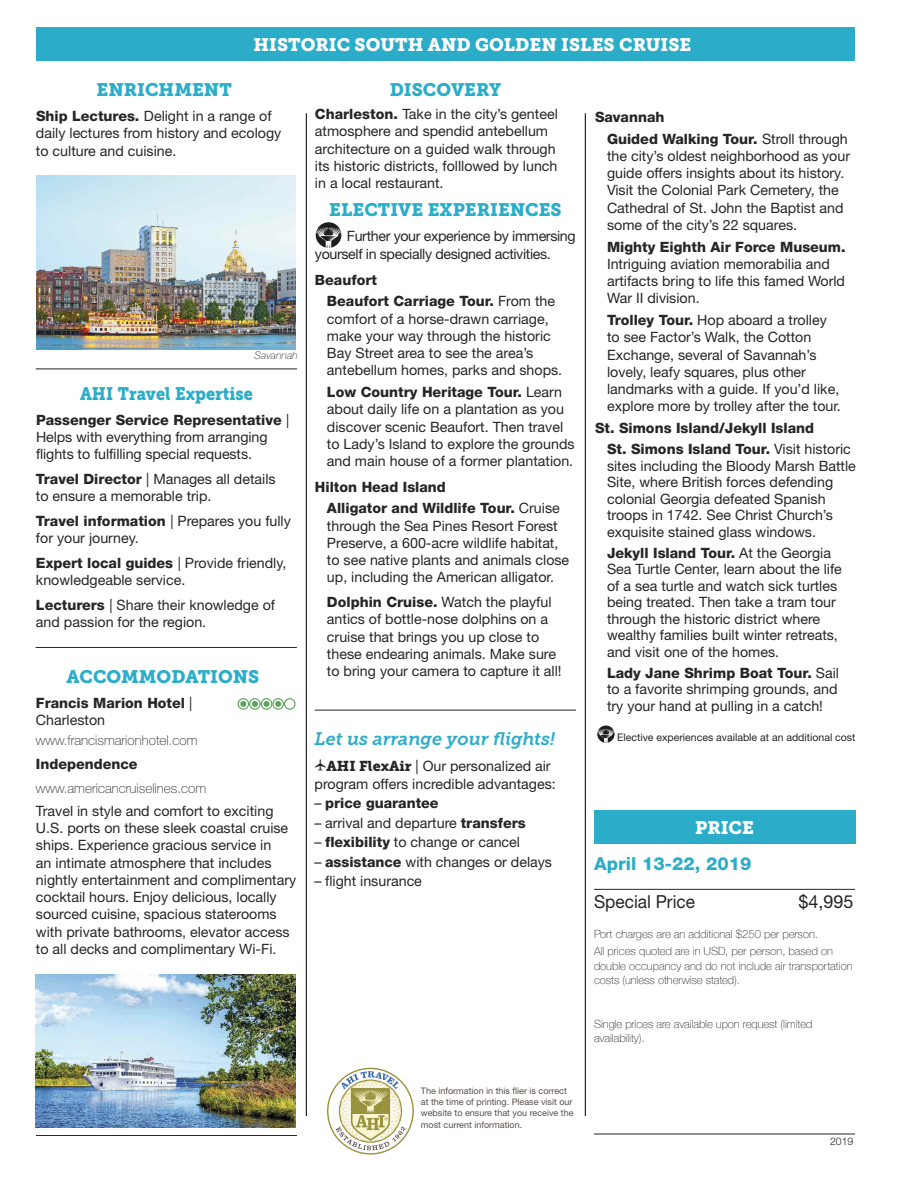
<style>
.page{position:relative;width:918px;height:1188px;background:#fff}
.page>*{position:absolute;margin:0;border:0;box-sizing:border-box;transform-origin:0 0}
.t1{font:18px "Museo Slab 900";color:#2badc9}
.t2{font:18px "Museo Slab 900";color:#fff}
.t3{font:italic 18px "Museo Slab 700";color:#2badc9}
.t4{font:18px "Museo Slab 900";color:#2badc9;scale:.9 1}
.t5{font:800 18px "Helvetica Neue LT Pro";color:#2badc9}
.t6{font:18px "Helvetica Neue LT Pro";color:#272526;scale:.96 1}
.t7{font:18px "Helvetica Neue LT Pro";color:#272526}
.t8{font:14.25px/17.2px "Helvetica Neue LT Pro";color:#272526}
.t9{font:800 14.25px/21.8px "Helvetica Neue LT Pro";color:#272526}
.t10{font:14.25px/18px "Helvetica Neue LT Pro";letter-spacing:-.025em;color:#272526}
.t11{font:100 13.5px "Helvetica Neue LT Pro";color:#272526}
.t12{font:100 11.25px/14.2px "Helvetica Neue";color:#272526}
.t13{font:10.5px "Helvetica Neue LT Pro";color:#272526}
.t14{font:italic 100 10.5px "Helvetica Neue LT Pro";color:#272526}
.t15{font:300 10.5px "Helvetica Neue LT Pro";color:#272526}
.t16{font:9px/11.2px "Helvetica Neue LT Pro";color:#594e48}
.s1{font-weight:800}
.s2{font-weight:400}
.s3{font-family:"Pictograph One";font-size:16.5px}
.s4{font-family:"Museo Slab 900"}
</style>
<div class="page">
<hr style="left:36px;top:1135px;width:261px;height:1px;background:#272526">
<svg style="left:316px;top:222px;width:25px;height:26px"></svg>
<hr style="left:594px;top:1134px;width:261px;height:1px;background:#272526">
<div style="left:36px;top:27px;width:819px;height:34px;background:#2badc9"></div>
<hr style="left:36px;top:369px;width:261px;height:1px;background:#272526">
<hr style="left:36px;top:647px;width:261px;height:1px;background:#272526">
<svg style="left:327px;top:1068px;width:87px;height:87px"></svg>
<hr style="left:306px;top:113px;width:1px;height:1003px;background:#272526">
<hr style="left:585px;top:113px;width:1px;height:1003px;background:#272526">
<svg style="left:597px;top:726px;width:18px;height:17px"></svg>
<img style="left:36px;top:176px;width:260px;height:173px">
<img style="left:36px;top:974px;width:260px;height:153px">
<svg style="left:238px;top:698px;width:58px;height:12px"></svg>
<hr style="left:315px;top:710px;width:261px;height:1px;background:#272526">
<hr style="left:594px;top:889px;width:261px;height:1px;background:#272526">
<div style="left:594px;top:810px;width:261px;height:34px;background:#2badc9"></div>
<p class="t2" style="left:254px;top:34px;width:439px">HISTORIC SOUTH AND GOLDEN ISLES CRUISE</p>
<p class="t1" style="left:97px;top:80px;width:137px">ENRICHMENT</p>
<p class="t8" style="left:36px;top:107px;width:247px"><span class="s1">Ship Lectures.</span> Delight in a range of daily lectures from history and ecology to culture and cuisine.</p>
<p class="t14" style="left:255px;top:349px;width:45px">Savannah</p>
<p class="t4" style="left:80px;top:383px;width:194px">AHI Travel Expertise</p>
<p class="t8" style="left:36px;top:411px;width:255px"><span class="s1">Passenger Service Representative</span> |<br>Helps with everything from arranging flights to fulfilling special requests.</p>
<p class="t8" style="left:36px;top:470px;width:241px"><span class="s1">Travel Director</span> | Manages all details to ensure a memorable trip.</p>
<p class="t8" style="left:36px;top:512px;width:256px"><span class="s1">Travel information</span> | Prepares you fully for your journey.</p>
<p class="t8" style="left:36px;top:554px;width:252px"><span class="s1">Expert local guides</span> | Provide friendly, knowledgeable service.</p>
<p class="t8" style="left:36px;top:596px;width:241px"><span class="s1">Lecturers</span> | Share their knowledge of and passion for the region.</p>
<p class="t1" style="left:67px;top:666px;width:194px">ACCOMMODATIONS</p>
<p class="t9" style="left:36px;top:694px;width:158px;line-height:17.2px">Francis Marion Hotel <span class="s2">|<br>Charleston</span></p>
<p class="t11" style="left:36px;top:732px;width:163px">www.francismarionhotel.com</p>
<p class="t9" style="left:36px;top:753px;width:103px">Independence</p>
<p class="t11" style="left:36px;top:780px;width:172px">www.americancruiselines.com</p>
<p class="t8" style="left:36px;top:802px;width:262px">Travel in style and comfort to exciting U.S. ports on these sleek coastal cruise ships. Experience gracious service in<br>an intimate atmosphere that includes nightly entertainment and complimentary cocktail hours. Enjoy delicious, locally sourced cuisine, spacious staterooms with private bathrooms, elevator access to all decks and complimentary Wi-Fi.</p>
<p class="t1" style="left:390px;top:80px;width:113px">DISCOVERY</p>
<p class="t8" style="left:315px;top:105px;width:244px"><span class="s1">Charleston.</span> Take in the city’s genteel atmosphere and spendid antebellum architecture on a guided walk through its historic districts, folllowed by lunch in a local restaurant.</p>
<p class="t1" style="left:329px;top:199px;width:234px">ELECTIVE EXPERIENCES</p>
<p class="t10" style="left:315px;top:227px;width:262px;text-indent:32px">Further your experience by immersing yourself in specially designed activities.</p>
<p class="t9" style="left:327px;top:269px;width:230px;text-indent:-12px">Beaufort<br>Beaufort Carriage Tour. <span class="s2">From the</span></p>
<p class="t8" style="left:327px;top:310px;width:237px">comfort of a horse-drawn carriage, make your way through the historic Bay Street area to see the area’s antebellum homes, parks and shops.</p>
<p class="t8" style="left:327px;top:383px;width:249px"><span class="s1">Low Country Heritage Tour.</span> Learn about daily life on a plantation as you discover scenic Beaufort. Then travel to Lady’s Island to explore the grounds and main house of a former plantation.</p>
<p class="t9" style="left:327px;top:476px;width:234px;text-indent:-12px">Hilton Head Island<br>Alligator and Wildlife Tour. <span class="s2">Cruise</span></p>
<p class="t8" style="left:327px;top:517px;width:244px">through the Sea Pines Resort Forest Preserve, a 600-acre wildlife habitat, to see native plants and animals close up, including the American alligator.</p>
<p class="t8" style="left:327px;top:593px;width:236px"><span class="s1">Dolphin Cruise.</span> Watch the playful antics of bottle-nose dolphins on a cruise that brings you up close to these endearing animals. Make sure to bring your camera to capture it all!</p>
<p class="t3" style="left:315px;top:729px;width:242px">Let us arrange your flights!</p>
<p class="t8" style="left:315px;top:757px;width:243px;line-height:18px"><span class="s3">A</span><span class="s4">AHI FlexAir</span> | Our personalized air program offers incredible advantages:</p>
<p class="t9" style="left:315px;top:793px;width:126px"><span class="s2">–</span> price guarantee</p>
<p class="t8" style="left:315px;top:814px;width:213px">– arrival and departure <span class="s1">transfers</span></p>
<p class="t8" style="left:315px;top:833px;width:207px">– <span class="s1">flexibility</span> to change or cancel</p>
<p class="t8" style="left:315px;top:853px;width:239px">– <span class="s1">assistance</span> with changes or delays</p>
<p class="t8" style="left:315px;top:872px;width:109px">– flight insurance</p>
<p class="t16" style="left:421px;top:1085px;width:154px">The information in this flier is correct at the time of printing. Please visit our website to ensure that you receive the most current information.</p>
<p class="t9" style="left:607px;top:106px;width:242px;text-indent:-12px">Savannah<br>Guided Walking Tour. <span class="s2">Stroll through</span></p>
<p class="t8" style="left:607px;top:147px;width:245px">the city’s oldest neighborhood as your guide offers insights about its history.<br>Visit the Colonial Park Cemetery, the Cathedral of St. John the Baptist and some of the city’s 22 squares.</p>
<p class="t9" style="left:607px;top:236px;width:240px">Mighty Eighth Air Force Museum.</p>
<p class="t8" style="left:607px;top:255px;width:240px">Intriguing aviation memorabilia and artifacts bring to life this famed World<br>War II division.</p>
<p class="t8" style="left:607px;top:311px;width:235px"><span class="s1">Trolley Tour.</span> Hop aboard a trolley to see Factor’s Walk, the Cotton Exchange, several of Savannah’s lovely, leafy squares, plus other landmarks with a guide. If you’d like, explore more by trolley after the tour.</p>
<p class="t9" style="left:607px;top:418px;width:245px;line-height:21px;text-indent:-12px">St. Simons Island/Jekyll Island<br>St. Simons Island Tour. <span class="s2">Visit historic</span></p>
<p class="t8" style="left:607px;top:457px;width:250px;line-height:16.5px">sites including the Bloody Marsh Battle Site, where British forces defending colonial Georgia defeated Spanish troops in 1742. See Christ Church’s exquisite stained glass windows.</p>
<p class="t8" style="left:607px;top:544px;width:236px;line-height:16.5px"><span class="s1">Jekyll Island Tour.</span> At the Georgia Sea Turtle Center, learn about the life of a sea turtle and watch sick turtles being treated. Then take a tram tour through the historic district where wealthy families built winter retreats, and visit one of the homes.</p>
<p class="t8" style="left:607px;top:664px;width:234px;line-height:16.5px;text-align:justify"><span class="s1">Lady Jane Shrimp Boat Tour.</span> Sail to a favorite shrimping grounds, and try your hand at pulling in a catch!</p>
<p class="t13" style="left:617px;top:731px;width:240px">Elective experiences available at an additional cost</p>
<p class="t2" style="left:695px;top:817px;width:60px">PRICE</p>
<p class="t5" style="left:594px;top:853px;width:159px">April 13-22, 2019</p>
<p class="t6" style="left:594px;top:890px;width:107px">Special Price</p>
<p class="t7" style="left:798px;top:890px;width:57px">$4,995</p>
<p class="t12" style="left:594px;top:925px;width:240px;line-height:17.2px">Port charges are an additional $250 per person.<br>All prices quoted are in USD, per person, based on</p>
<p class="t12" style="left:594px;top:958px;width:260px">double occupancy and do not include air transportation costs (unless otherwise stated).</p>
<p class="t12" style="left:594px;top:1017px;width:220px">Single prices are available upon request (limited availability).</p>
<p class="t15" style="left:830px;top:1135px;width:25px">2019</p>
</div>
